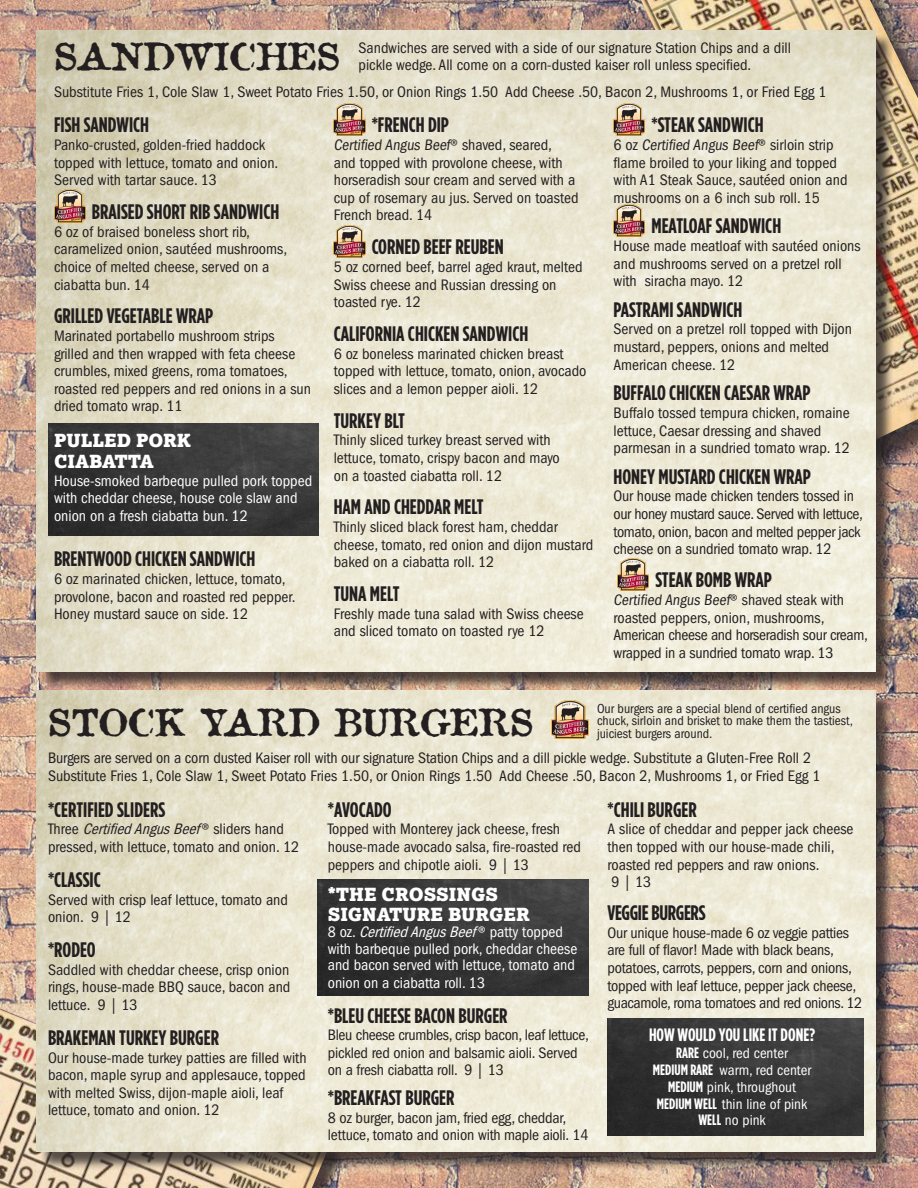
<style>
.page{position:relative;width:918px;height:1188px;background:#fff}
.page>*{position:absolute;margin:0;border:0;box-sizing:border-box;transform-origin:0 0}
.t1{font:36px "Antique Type";color:#231f20}
.t2{font:700 21px "Gotham Condensed";color:#231f20}
.t3{font:900 18px/21.6px "Lexia";color:#fff}
.t4{font:700 18px "Gotham Condensed";color:#fff}
.t5{font:condensed 15.75px/17.7px "ITC Franklin Gothic Std";color:#231f20}
.t6{font:condensed 15.75px/16.8px "ITC Franklin Gothic Std";color:#fff}
.t7{font:condensed 15.75px/17.7px "ITC Franklin Gothic Std";letter-spacing:-.025em;color:#231f20}
.t8{font:condensed 15px "ITC Franklin Gothic Std";color:#fff}
.t9{font:condensed 13.5px/12.9px "ITC Franklin Gothic Std";color:#231f20}
.s1{font-style:italic}
.s2{font-family:"Gotham Condensed";font-weight:700;font-stretch:normal}
</style>
<div class="page">
<img style="left:0;top:0;width:918px;height:1188px">
<img style="left:641px;top:0;width:277px;height:448px">
<div style="left:39px;top:33px;width:855px;height:657px;background:#231f20;opacity:.75"></div>
<img style="left:37px;top:31px;width:838px;height:641px">
<img style="left:49px;top:424px;width:270px;height:111px">
<img style="left:54px;top:190px;width:31px;height:32px">
<img style="left:334px;top:103px;width:31px;height:32px">
<img style="left:334px;top:225px;width:31px;height:32px">
<img style="left:614px;top:103px;width:31px;height:32px">
<img style="left:614px;top:204px;width:31px;height:32px">
<img style="left:617px;top:558px;width:32px;height:32px">
<div style="left:0;top:936px;width:347px;height:252px;background:#231f20;opacity:.75"></div>
<img style="left:0;top:1009px;width:330px;height:179px">
<div style="left:39px;top:692px;width:855px;height:478px;background:#231f20;opacity:.75"></div>
<img style="left:37px;top:690px;width:838px;height:462px">
<img style="left:551px;top:701px;width:38px;height:38px">
<img style="left:318px;top:879px;width:270px;height:117px">
<img style="left:608px;top:1018px;width:256px;height:117px">
<p class="t1" style="left:54px;top:32px;width:288px">SANDWICHES</p>
<p class="t5" style="left:359px;top:39px;width:434px">Sandwiches are served with a side of our signature Station Chips and a dill</p>
<p class="t5" style="left:359px;top:57px;width:394px">pickle wedge. All come on a corn-dusted kaiser roll unless specified.</p>
<p class="t5" style="left:54px;top:83px;width:774px">Substitute Fries 1, Cole Slaw 1, Sweet Potato Fries 1.50, or Onion Rings 1.50 Add Cheese .50, Bacon 2, Mushrooms 1, or Fried Egg 1</p>
<p class="t2" style="left:54px;top:113px;width:97px">FISH SANDWICH</p>
<p class="t5" style="left:54px;top:136px;width:226px">Panko-crusted, golden-fried haddock topped with lettuce, tomato and onion.<br>Served with tartar sauce. 13</p>
<p class="t2" style="left:92px;top:199px;width:189px">BRAISED SHORT RIB SANDWICH</p>
<p class="t5" style="left:54px;top:223px;width:235px">6 oz of braised boneless short rib, caramelized onion, sautéed mushrooms, choice of melted cheese, served on a ciabatta bun. 14</p>
<p class="t2" style="left:54px;top:304px;width:161px">GRILLED VEGETABLE WRAP</p>
<p class="t5" style="left:54px;top:327px;width:259px">Marinated portabello mushroom strips grilled and then wrapped with feta cheese crumbles, mixed greens, roma tomatoes, roasted red peppers and red onions in a sun dried tomato wrap. 11</p>
<p class="t3" style="left:54px;top:429px;width:138px">PULLED PORK<br>CIABATTA</p>
<p class="t6" style="left:54px;top:472px;width:260px;line-height:17.7px">House-smoked barbeque pulled pork topped with cheddar cheese, house cole slaw and onion on a fresh ciabatta bun. 12</p>
<p class="t2" style="left:54px;top:547px;width:203px">BRENTWOOD CHICKEN SANDWICH</p>
<p class="t5" style="left:54px;top:570px;width:243px">6 oz marinated chicken, lettuce, tomato, provolone, bacon and roasted red pepper.<br>Honey mustard sauce on side. 12</p>
<p class="t2" style="left:372px;top:113px;width:79px">*FRENCH DIP</p>
<p class="t5" style="left:334px;top:136px;width:246px">Certified Angus Beef® shaved, seared,<br>and topped with provolone cheese, with horseradish sour cream and served with a cup of rosemary au jus. Served on toasted French bread. 14</p>
<p class="t2" style="left:372px;top:235px;width:133px">CORNED BEEF REUBEN</p>
<p class="t5" style="left:334px;top:258px;width:250px">5 oz corned beef, barrel aged kraut, melted<br>Swiss cheese and Russian dressing on toasted rye. 12</p>
<p class="t2" style="left:334px;top:321px;width:196px">CALIFORNIA CHICKEN SANDWICH</p>
<p class="t5" style="left:334px;top:345px;width:254px">6 oz boneless marinated chicken breast topped with lettuce, tomato, onion, avocado slices and a lemon pepper aioli. 12</p>
<p class="t2" style="left:334px;top:408px;width:73px">TURKEY BLT</p>
<p class="t5" style="left:334px;top:431px;width:227px">Thinly sliced turkey breast served with lettuce, tomato, crispy bacon and mayo on a toasted ciabatta roll. 12</p>
<p class="t2" style="left:334px;top:495px;width:152px">HAM AND CHEDDAR MELT</p>
<p class="t5" style="left:334px;top:518px;width:261px">Thinly sliced black forest ham, cheddar cheese, tomato, red onion and dijon mustard baked on a ciabatta roll. 12</p>
<p class="t2" style="left:334px;top:581px;width:67px">TUNA MELT</p>
<p class="t5" style="left:334px;top:605px;width:252px">Freshly made tuna salad with Swiss cheese and sliced tomato on toasted rye 12</p>
<p class="t2" style="left:651px;top:113px;width:114px">*STEAK SANDWICH</p>
<p class="t5" style="left:614px;top:136px;width:235px">6 oz Certified Angus Beef® sirloin strip flame broiled to your liking and topped with A1 Steak Sauce, sautéed onion and mushrooms on a 6 inch sub roll. 15</p>
<p class="t2" style="left:651px;top:214px;width:131px">MEATLOAF SANDWICH</p>
<p class="t5" style="left:614px;top:237px;width:249px">House made meatloaf with sautéed onions and mushrooms served on a pretzel roll with siracha mayo. 12</p>
<p class="t2" style="left:614px;top:297px;width:130px">PASTRAMI SANDWICH</p>
<p class="t5" style="left:614px;top:321px;width:240px">Served on a pretzel roll topped with Dijon mustard, peppers, onions and melted<br>American cheese. 12</p>
<p class="t2" style="left:614px;top:381px;width:199px">BUFFALO CHICKEN CAESAR WRAP</p>
<p class="t5" style="left:614px;top:404px;width:238px">Buffalo tossed tempura chicken, romaine lettuce, Caesar dressing and shaved parmesan in a sundried tomato wrap. 12</p>
<p class="t2" style="left:614px;top:464px;width:199px">HONEY MUSTARD CHICKEN WRAP</p>
<p class="t7" style="left:614px;top:488px;width:251px">Our house made chicken tenders tossed in our honey mustard sauce. Served with lettuce, tomato, onion, bacon and melted pepper jack cheese on a sundried tomato wrap. 12</p>
<p class="t2" style="left:655px;top:568px;width:118px">STEAK BOMB WRAP</p>
<p class="t5" style="left:614px;top:591px;width:256px">Certified Angus Beef® shaved steak with roasted peppers, onion, mushrooms, American cheese and horseradish sour cream, wrapped in a sundried tomato wrap. 13</p>
<p class="t9" style="left:597px;top:702px;width:257px">Our burgers are a special blend of certified angus chuck, sirloin and brisket to make them the tastiest,</p>
<p class="t1" style="left:48px;top:699px;width:487px">STOCK YARD BURGERS</p>
<p class="t9" style="left:597px;top:727px;width:117px">juiciest burgers around.</p>
<p class="t5" style="left:48px;top:749px;width:774px">Burgers are served on a corn dusted Kaiser roll with our signature Station Chips and a dill pickle wedge. Substitute a Gluten-Free Roll 2<br>Substitute Fries 1, Cole Slaw 1, Sweet Potato Fries 1.50, or Onion Rings 1.50 Add Cheese .50, Bacon 2, Mushrooms 1, or Fried Egg 1</p>
<p class="t2" style="left:48px;top:797px;width:119px">*CERTIFIED SLIDERS</p>
<p class="t5" style="left:48px;top:821px;width:253px">T h r e e <span class="s1">CertifiedAngusBeef</span>® s l i d e rs h a n d pressed, with lettuce, tomato and onion. 12</p>
<p class="t2" style="left:48px;top:867px;width:54px">*CLASSIC</p>
<p class="t5" style="left:48px;top:891px;width:242px">Served with crisp leaf lettuce, tomato and onion. 9 | 12</p>
<p class="t2" style="left:48px;top:938px;width:49px">*RODEO</p>
<p class="t5" style="left:48px;top:961px;width:244px;text-align:justify">Saddled with cheddar cheese, crisp onion rings, house-made BBQ sauce, bacon and lettuce. 9 | 13</p>
<p class="t2" style="left:48px;top:1025px;width:173px">BRAKEMAN TURKEY BURGER</p>
<p class="t5" style="left:48px;top:1049px;width:260px">Our house-made turkey patties are filled with bacon, maple syrup and applesauce, topped with melted Swiss, dijon-maple aioli, leaf lettuce, tomato and onion. 12</p>
<p class="t2" style="left:328px;top:797px;width:65px">*AVOCADO</p>
<p class="t5" style="left:328px;top:821px;width:255px">Topped with Monterey jack cheese, fresh house-made avocado salsa, fire-roasted red peppers and chipotle aioli. 9 | 13</p>
<p class="t3" style="left:328px;top:884px;width:204px;line-height:19.5px">*THE CROSSINGS<br>SIGNATURE BURGER</p>
<p class="t6" style="left:328px;top:924px;width:251px">8 o z . <span class="s1">CertifiedAngusBeef</span> ® p a t t y t o p p e d with barbeque pulled pork, cheddar cheese and bacon served with lettuce, tomato and onion on a ciabatta roll. 13</p>
<p class="t2" style="left:328px;top:1003px;width:181px">*BLEU CHEESE BACON BURGER</p>
<p class="t5" style="left:328px;top:1026px;width:263px">Bleu cheese crumbles, crisp bacon, leaf lettuce, pickled red onion and balsamic aioli. Served on a fresh ciabatta roll. 9 | 13</p>
<p class="t2" style="left:328px;top:1085px;width:128px">*BREAKFAST BURGER</p>
<p class="t5" style="left:328px;top:1109px;width:262px">8 oz burger, bacon jam, fried egg, cheddar, lettuce, tomato and onion with maple aioli. 14</p>
<p class="t2" style="left:608px;top:797px;width:91px">*CHILI BURGER</p>
<p class="t5" style="left:608px;top:821px;width:247px">A slice of cheddar and pepper jack cheese then topped with our house-made chili, roasted red peppers and raw onions.<br>9 | 13</p>
<p class="t2" style="left:608px;top:900px;width:99px">VEGGIE BURGERS</p>
<p class="t5" style="left:608px;top:924px;width:256px">Our unique house-made 6 oz veggie patties are full of flavor! Made with black beans, potatoes, carrots, peppers, corn and onions, topped with leaf lettuce, pepper jack cheese, guacamole, roma tomatoes and red onions. 12</p>
<p class="t4" style="left:649px;top:1024px;width:168px">HOW WOULD YOU LIKE IT DONE?</p>
<p class="t8" style="left:676px;top:1045px;width:113px"><span class="s2">RARE</span> cool, red center</p>
<p class="t8" style="left:653px;top:1062px;width:160px"><span class="s2">MEDIUM RARE</span> warm, red center</p>
<p class="t8" style="left:668px;top:1078px;width:129px"><span class="s2">MEDIUM</span> pink, throughout</p>
<p class="t8" style="left:657px;top:1095px;width:152px"><span class="s2">MEDIUM WELL</span> thin line of pink</p>
<p class="t8" style="left:698px;top:1112px;width:69px"><span class="s2">WELL</span> no pink</p>
</div>
